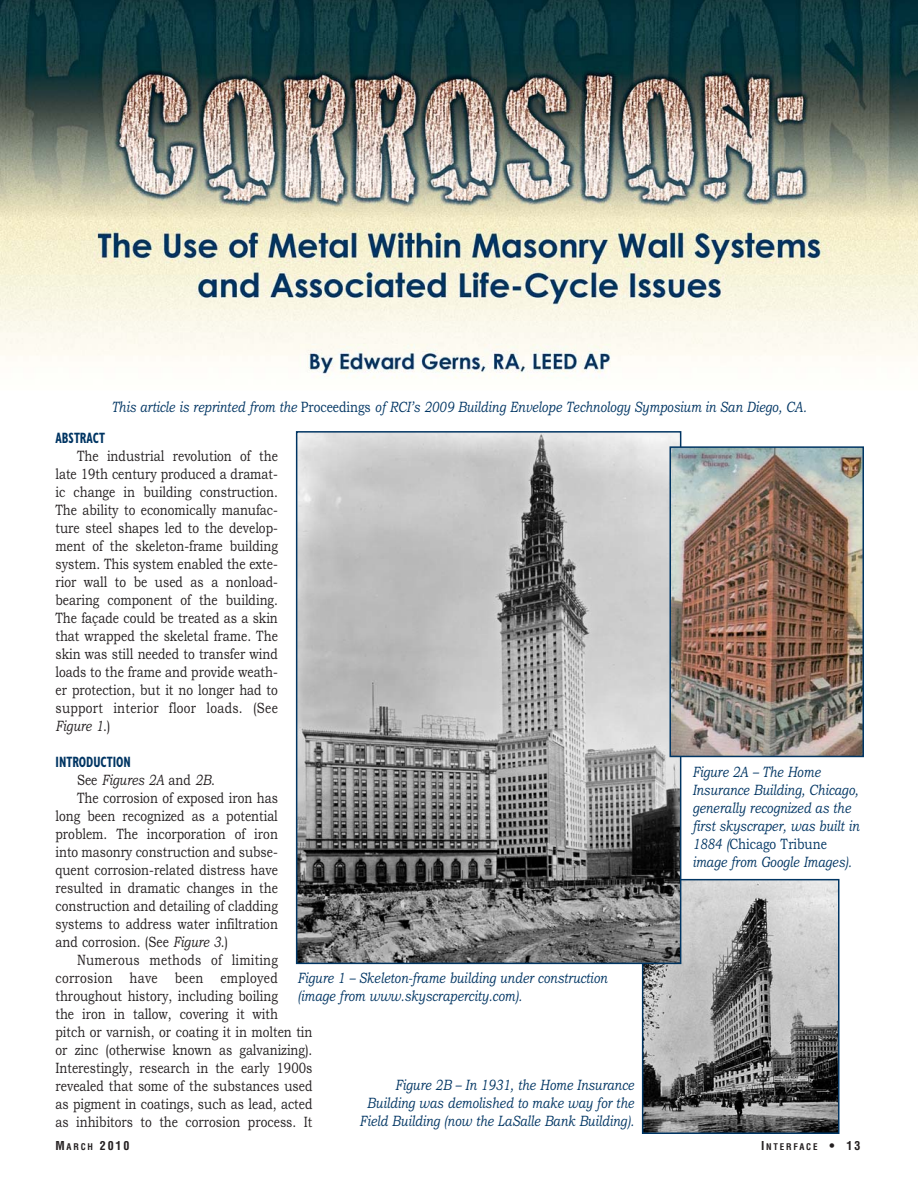
<style>
.page{position:relative;width:918px;height:1188px;background:#fff}
.page>*{position:absolute;margin:0;border:0;box-sizing:border-box;transform-origin:0 0}
.t1{font:15px/18px "Bookman Old Style";color:#231f20;text-align:justify;scale:.8 1}
.t2{font:italic 15px/18px "Bookman Old Style";color:#003563;scale:.8 1}
.t3{font:700 condensed 15px "Gill Sans";color:#003563;scale:.8 1}
.t4{font:italic 15px "Bookman Old Style";color:#231f20;scale:.8 1}
.t5{font:700 condensed 12px "Helvetica";color:#231f20}
.t6{font:700 condensed 9px "Helvetica";letter-spacing:.2em;color:#231f20}
.s1{font-style:normal}
.s2{font-style:italic}
.s3{font-size:9px}
.s4{font-size:12px}
</style>
<div class="page">
<img style="left:0;top:0;width:918px;height:379px">
<img style="left:645px;top:882px;width:191px;height:249px">
<div style="left:642px;top:879px;width:197px;height:255px;border:2px solid #003563"></div>
<img style="left:299px;top:434px;width:379px;height:527px">
<div style="left:296px;top:431px;width:385px;height:533px;border:2px solid #003563"></div>
<img style="left:672px;top:449px;width:189px;height:305px">
<div style="left:669px;top:446px;width:195px;height:311px;border:2px solid #003563"></div>
<p class="t2" style="left:111px;top:399px;width:871px">This article is reprinted from the <span class="s1">Proceedings</span> of RCI’s 2009 Building Envelope Technology Symposium in San Diego, CA.</p>
<h5 class="t3" style="left:55px;top:433px;width:64px">ABSTRACT</h5>
<p class="t1" style="left:55px;top:449px;width:280px;text-indent:22px">The industrial revolution of the late 19th century produced a dramat&shy;ic change in building construction.<br>The ability to economically manufac&shy;ture steel shapes led to the develop&shy;ment of the skeleton-frame building system. This system enabled the exte&shy;rior wall to be used as a nonload&shy;bearing component of the building.<br>The façade could be treated as a skin that wrapped the skeletal frame. The skin was still needed to transfer wind loads to the frame and provide weath&shy;er protection, but it no longer had to support interior floor loads. (See <span class="s2">Figure 1</span>.)</p>
<h5 class="t3" style="left:55px;top:757px;width:96px">INTRODUCTION</h5>
<p class="t4" style="left:77px;top:775px;width:174px"><span class="s1">See</span> Figures 2A <span class="s1">and</span> 2B<span class="s1">.</span></p>
<p class="t1" style="left:55px;top:791px;width:280px;text-indent:22px">The corrosion of exposed iron has long been recognized as a potential problem. The incorporation of iron into masonry construction and subse&shy;quent corrosion-related distress have resulted in dramatic changes in the construction and detailing of cladding systems to address water infiltration and corrosion. (See <span class="s2">Figure 3</span>.)</p>
<p class="t1" style="left:55px;top:953px;width:280px;text-indent:22px">Numerous methods of limiting corrosion have been employed throughout history, including boiling the iron in tallow, covering it with</p>
<p class="t1" style="left:55px;top:1025px;width:323px">pitch or varnish, or coating it in molten tin or zinc (otherwise known as galvanizing).<br>Interestingly, research in the early 1900s revealed that some of the substances used as pigment in coatings, such as lead, acted as inhibitors to the corrosion process. It</p>
<p class="t2" style="left:297px;top:971px;width:389px">Figure 1 – Skeleton-frame building under construction (image from www.skyscrapercity.com).</p>
<p class="t2" style="left:360px;top:1077px;width:344px;text-align:right">Figure 2B – In 1931, the Home Insurance<br>Building was demolished to make way for the<br>Field Building (now the LaSalle Bank Building).</p>
<p class="t2" style="left:692px;top:765px;width:210px">Figure 2A – The Home<br>Insurance Building, Chicago, generally recognized as the first skyscraper, was built in<br>1884 (<span class="s1">Chicago Tribune </span>image from Google Images).</p>
<h6 class="t5" style="left:55px;top:1141px;width:75px">M<span class="s3">ARCH</span> 2010</h6>
<h6 class="t6" style="left:761px;top:1144px;width:101px"><span class="s4">I</span>NTERFACE <span class="s4">• 13</span></h6>
</div>
